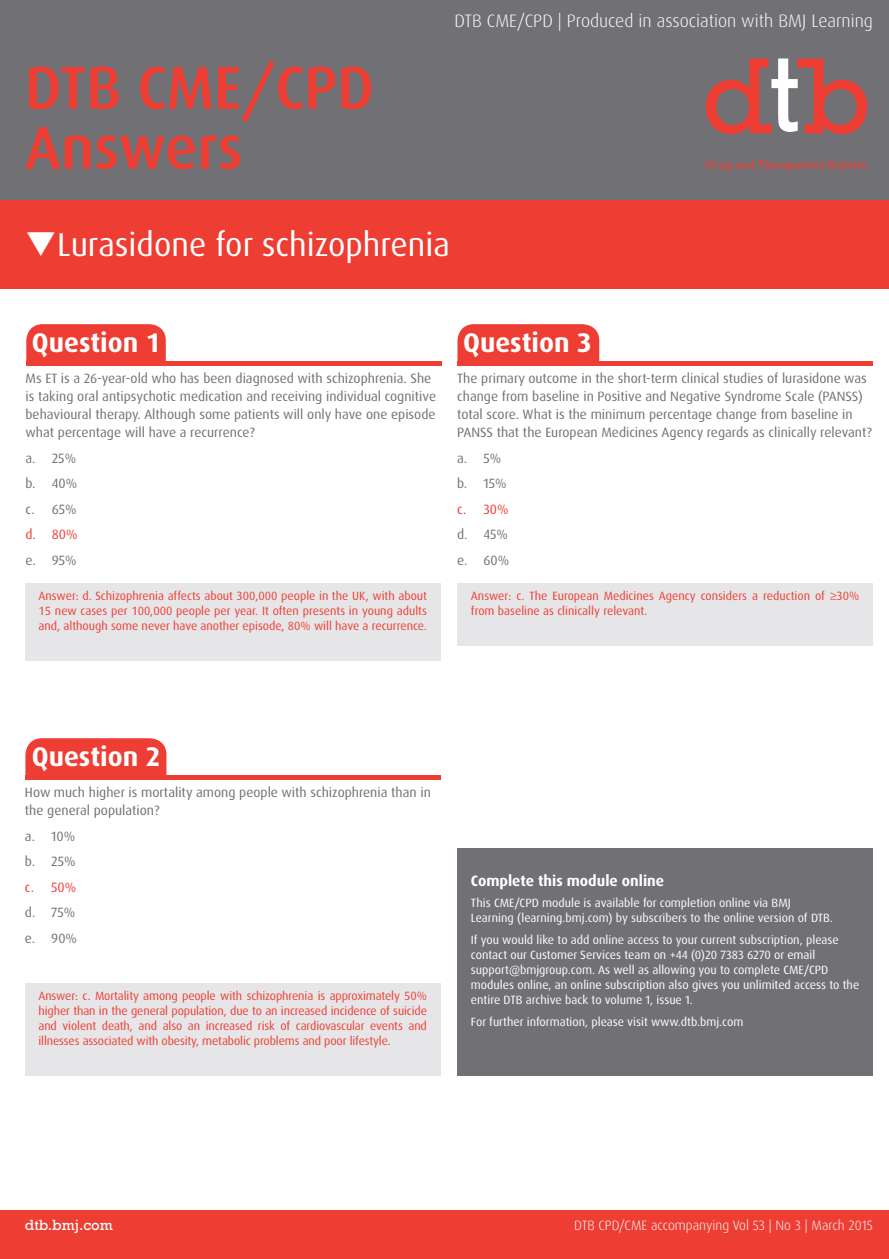
<style>
.page{position:relative;width:889px;height:1259px;background:#fff}
.page>*{position:absolute;margin:0;border:0;box-sizing:border-box;transform-origin:0 0}
.t1{font:500 60px/60px "Dax";color:#ee3e34}
.t2{font:33px "Dax Pro";color:#fff}
.t3{font:700 27px "Dax";color:#fff}
.t4{font:300 18px "Dax Pro";color:#fff}
.t5{font:700 15px "Dax";color:#fff}
.t6{font:15px "Rockwell";color:#fff}
.t7{font:13.5px/18px "Dax Pro";color:#717074}
.t8{font:300 13.5px "Dax Pro";color:#fff}
.t9{font:13.5px "Dax Pro";color:#ee3e34}
.t10{font:12px/15px "Dax";color:#ee3e34;text-align:justify}
.t11{font:12px/15px "Dax Pro";color:#fff}
</style>
<div class="page">
<div style="left:0;top:1210px;width:889px;height:49px;background:#ee3e34"></div>
<div style="left:0;top:0;width:889px;height:200px;background:#717074"></div>
<svg style="left:706px;top:58px;width:161px;height:76px"></svg>
<svg style="left:706px;top:161px;width:161px;height:10px"></svg>
<div style="left:0;top:200px;width:889px;height:89px;background:#ee3e34"></div>
<div style="left:457px;top:848px;width:416px;height:227px;background:#717074"></div>
<div style="left:26px;top:324px;width:140px;height:37px;background:#ee3e34"></div>
<div style="left:26px;top:361px;width:416px;height:5px;background:#ee3e34"></div>
<div style="left:25px;top:583px;width:415px;height:77px;background:#e6e6e8"></div>
<div style="left:457px;top:324px;width:142px;height:37px;background:#ee3e34"></div>
<div style="left:457px;top:361px;width:416px;height:5px;background:#ee3e34"></div>
<div style="left:457px;top:583px;width:416px;height:62px;background:#e6e6e8"></div>
<div style="left:25px;top:738px;width:141px;height:37px;background:#ee3e34"></div>
<div style="left:25px;top:775px;width:416px;height:5px;background:#ee3e34"></div>
<div style="left:25px;top:983px;width:415px;height:92px;background:#e6e6e8"></div>
<h1 class="t1" style="left:25px;top:58px;width:350px">DTB CME/CPD<br>Answers</h1>
<h3 class="t4" style="left:454px;top:10px;width:420px">DTB CME/CPD | Produced in association with BMJ Learning</h3>
<h2 class="t2" style="left:25px;top:223px;width:426px">❑Lurasidone for schizophrenia</h2>
<h3 class="t3" style="left:32px;top:327px;width:130px">Question 1</h3>
<p class="t7" style="left:26px;top:370px;width:412px">Ms ET is a 26-year-old who has been diagnosed with schizophrenia. She is taking oral antipsychotic medication and receiving individual cognitive behavioural therapy. Although some patients will only have one episode what percentage will have a recurrence?</p>
<p class="t7" style="left:26px;top:445px;width:53px;line-height:25.5px;text-align:justify">a. 25% b. 40% c. 65%</p>
<p class="t9" style="left:26px;top:526px;width:53px">d. 80%</p>
<p class="t7" style="left:26px;top:551px;width:53px">e. 95%</p>
<p class="t10" style="left:38px;top:589px;width:390px">Answer: d. Schizophrenia affects about 300,000 people in the UK, with about 15 new cases per 100,000 people per year. It often presents in young adults and, although some never have another episode, 80% will have a recurrence.</p>
<h3 class="t3" style="left:463px;top:327px;width:130px">Question 3</h3>
<p class="t7" style="left:457px;top:370px;width:416px">The primary outcome in the short-term clinical studies of lurasidone was change from baseline in Positive and Negative Syndrome Scale (PANSS) total score. What is the minimum percentage change from baseline in PANSS that the European Medicines Agency regards as clinically relevant?</p>
<p class="t7" style="left:457px;top:445px;width:51px;line-height:25.5px">a. 5% b. 15%</p>
<p class="t9" style="left:457px;top:500px;width:53px">c. 30%</p>
<p class="t7" style="left:457px;top:522px;width:54px;line-height:25.5px">d. 45% e. 60%</p>
<p class="t10" style="left:471px;top:589px;width:390px">Answer: c. The European Medicines Agency considers a reduction of ≥30% from baseline as clinically relevant.</p>
<h3 class="t3" style="left:32px;top:741px;width:130px">Question 2</h3>
<p class="t7" style="left:25px;top:784px;width:407px">How much higher is mortality among people with schizophrenia than in the general population?</p>
<p class="t7" style="left:25px;top:823px;width:52px;line-height:25.5px">a. 10% b. 25%</p>
<p class="t9" style="left:25px;top:878px;width:53px">c. 50%</p>
<p class="t7" style="left:25px;top:900px;width:54px;line-height:25.5px">d. 75% e. 90%</p>
<p class="t10" style="left:38px;top:989px;width:390px">Answer: c. Mortality among people with schizophrenia is approximately 50% higher than in the general population, due to an increased incidence of suicide and violent death, and also an increased risk of cardiovascular events and illnesses associated with obesity, metabolic problems and poor lifestyle.</p>
<p class="t5" style="left:471px;top:872px;width:195px">Complete this module online</p>
<p class="t11" style="left:471px;top:896px;width:363px">This CME/CPD module is available for completion online via BMJ<br>Learning (learning.bmj.com) by subscribers to the online version of DTB.</p>
<p class="t11" style="left:471px;top:932px;width:390px">If you would like to add online access to your current subscription, please contact our Customer Services team on +44 (0)20 7383 6270 or email support@bmjgroup.com. As well as allowing you to complete CME/CPD modules online, an online subscription also gives you unlimited access to the entire DTB archive back to volume 1, issue 1.</p>
<p class="t11" style="left:471px;top:1014px;width:274px">For further information, please visit www.dtb.bmj.com</p>
<p class="t6" style="left:25px;top:1216px;width:89px">dtb.bmj.com</p>
<p class="t8" style="left:574px;top:1217px;width:300px">DTB CPD/CME accompanying Vol 53 | No 3 | March 2015</p>
</div>
